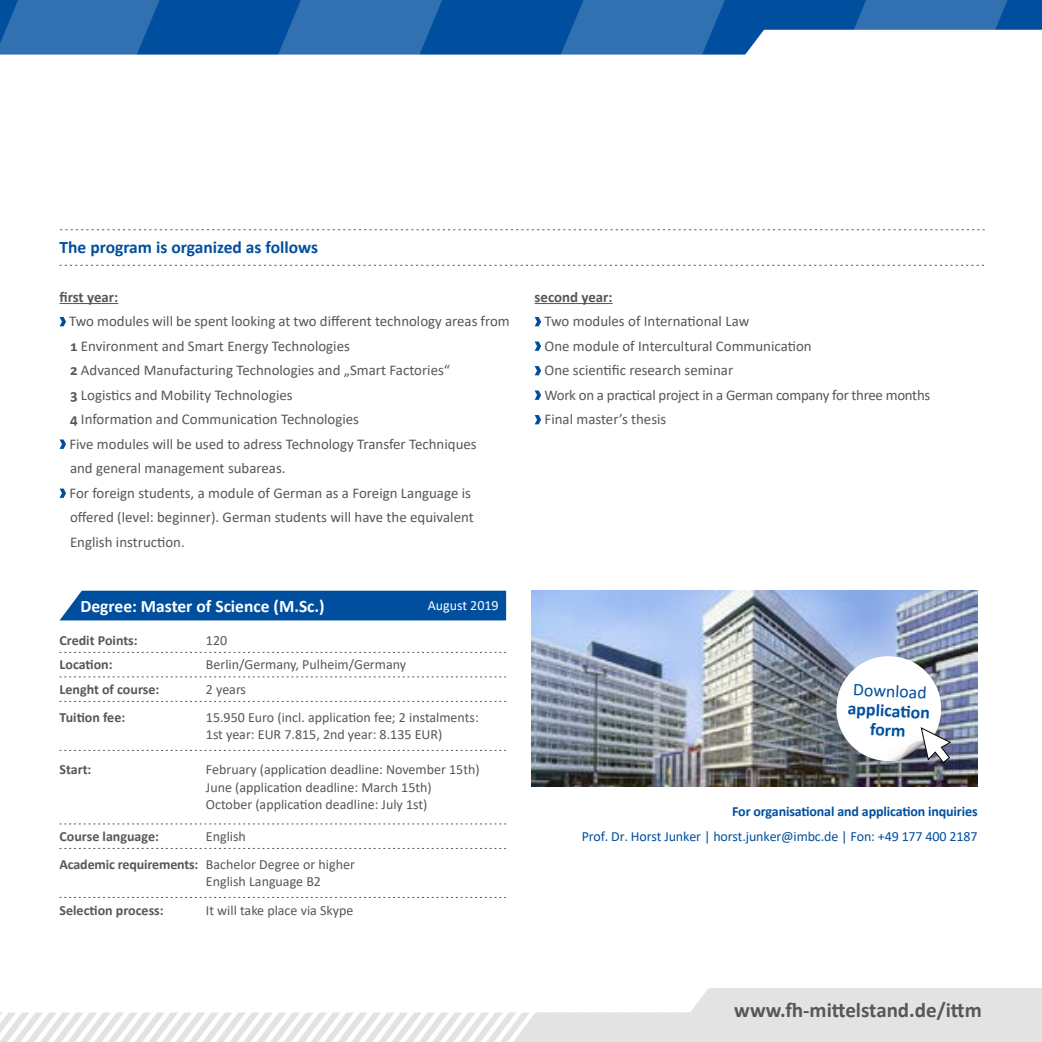
<style>
.page{position:relative;width:1042px;height:1042px;background:#fff}
.page>*{position:absolute;margin:0;border:0;box-sizing:border-box;transform-origin:0 0}
.t1{font:700 21px "Calibri";color:#575756}
.t2{font:700 17.85px/19.4px "Calibri";color:#004f9f;text-align:center}
.t3{font:17.85px "Calibri";color:#004f9f}
.t4{font:700 17.5px "Calibri";color:#004f9f}
.t5{font:700 17.5px "Calibri";color:#fff}
.t6{font:14.88px/24.5px "Calibri";color:#575756}
.t7{font:700 14.88px "Calibri";color:#575756}
.t8{font:14px/17.5px "Calibri";color:#575756}
.t9{font:700 14px "Calibri";color:#575756}
.t10{font:14px "Calibri";letter-spacing:-.01em;color:#004f9f}
.t11{font:700 14px "Calibri";letter-spacing:-.01em;color:#004f9f}
.t12{font:14px "Calibri";color:#fff}
.s1{font-weight:700}
</style>
<div class="page">
<svg style="left:0;top:988px;width:1042px;height:54px"></svg>
<svg style="left:534px;top:0;width:303px;height:55px;fill:#004f9f"></svg>
<svg style="left:0;top:0;width:534px;height:55px;background:#1c62a9"></svg>
<svg style="left:544px;top:0;width:220px;height:55px;background:#2669ad"></svg>
<svg style="left:837px;top:0;width:205px;height:30px;background:#2467ac"></svg>
<hr style="left:60px;top:303px;width:58px;height:1px;background:#575756">
<svg style="left:60px;top:317px;width:6px;height:9px"></svg>
<svg style="left:60px;top:439px;width:6px;height:10px"></svg>
<svg style="left:60px;top:488px;width:6px;height:10px"></svg>
<hr style="left:535px;top:303px;width:78px;height:1px;background:#575756">
<svg style="left:535px;top:317px;width:6px;height:9px"></svg>
<svg style="left:535px;top:341px;width:6px;height:10px"></svg>
<svg style="left:535px;top:366px;width:6px;height:9px"></svg>
<svg style="left:535px;top:390px;width:6px;height:10px"></svg>
<svg style="left:535px;top:415px;width:6px;height:9px"></svg>
<div style="left:60px;top:591px;width:446px;height:29px;background:#004f9f"></div>
<svg style="left:60px;top:652px;width:446px;height:1px"></svg>
<svg style="left:60px;top:676px;width:446px;height:1px"></svg>
<svg style="left:60px;top:701px;width:446px;height:1px"></svg>
<svg style="left:60px;top:750px;width:446px;height:1px"></svg>
<svg style="left:60px;top:848px;width:446px;height:1px"></svg>
<svg style="left:60px;top:823px;width:446px;height:1px"></svg>
<svg style="left:60px;top:229px;width:924px;height:1px"></svg>
<svg style="left:60px;top:265px;width:924px;height:1px"></svg>
<img style="left:531px;top:591px;width:446px;height:196px">
<svg style="left:835px;top:655px;width:117px;height:109px"></svg>
<svg style="left:60px;top:897px;width:446px;height:1px"></svg>
<p class="t4" style="left:60px;top:235px;width:260px">The program is organized as follows</p>
<p class="t7" style="left:60px;top:286px;width:60px">first year:</p>
<p class="t6" style="left:69px;top:309px;width:442px">Two modules will be spent looking at two different technology areas from <span class="s1">1</span> Environment and Smart Energy Technologies<br><span class="s1">2</span> Advanced Manufacturing Technologies and „Smart Factories“<br><span class="s1">3</span> Logistics and Mobility Technologies<br><span class="s1">4</span> Information and Communication Technologies<br>Five modules will be used to adress Technology Transfer Techniques<br>and general management subareas.<br>For foreign students, a module of German as a Foreign Language is offered (level: beginner). German students will have the equivalent English instruction.</p>
<p class="t5" style="left:80px;top:593px;width:246px">Degree: Master of Science (M.Sc.)</p>
<p class="t12" style="left:428px;top:595px;width:72px">August 2019</p>
<p class="t9" style="left:60px;top:630px;width:80px">Credit Points:</p>
<p class="t8" style="left:206px;top:631px;width:23px">120</p>
<p class="t9" style="left:60px;top:655px;width:55px">Location:</p>
<p class="t8" style="left:206px;top:656px;width:202px">Berlin/Germany, Pulheim/Germany</p>
<p class="t9" style="left:60px;top:679px;width:101px">Lenght of course:</p>
<p class="t8" style="left:206px;top:680px;width:42px">2 years</p>
<p class="t9" style="left:60px;top:707px;width:67px">Tuition fee:</p>
<p class="t8" style="left:206px;top:708px;width:274px">15.950 Euro (incl. application fee; 2 instalments:<br>1st year: EUR 7.815, 2nd year: 8.135 EUR)</p>
<p class="t9" style="left:60px;top:760px;width:33px">Start:</p>
<p class="t8" style="left:206px;top:761px;width:275px">February (application deadline: November 15th)<br>June (application deadline: March 15th)<br>October (application deadline: July 1st)</p>
<p class="t9" style="left:60px;top:826px;width:101px">Course language:</p>
<p class="t8" style="left:60px;top:822px;width:297px;line-height:28px;text-indent:146px">English<br><span class="s1">Academic requirements:</span> Bachelor Degree or higher</p>
<p class="t8" style="left:206px;top:873px;width:117px">English Language B2</p>
<p class="t9" style="left:60px;top:900px;width:106px">Selection process:</p>
<p class="t8" style="left:206px;top:901px;width:149px">It will take place via Skype</p>
<p class="t7" style="left:535px;top:286px;width:79px">second year:</p>
<p class="t6" style="left:544px;top:309px;width:387px">Two modules of International Law<br>One module of Intercultural Communication<br>One scientific research seminar<br>Work on a practical project in a German company for three months Final master’s thesis</p>
<p class="t3" style="left:854px;top:677px;width:75px;rotate:3deg">Download</p>
<p class="t2" style="left:848px;top:698px;width:84px;rotate:3deg">applicati on form</p>
<p class="t11" style="left:732px;top:802px;width:247px">For organisational and application inquiries</p>
<p class="t10" style="left:582px;top:826px;width:397px">Prof. Dr. Horst Junker | horst.junker@imbc.de | Fon: +49 177 400 2187</p>
<h1 class="t1" style="left:734px;top:995px;width:249px">www.fh-mittelstand.de/ittm</h1>
</div>
